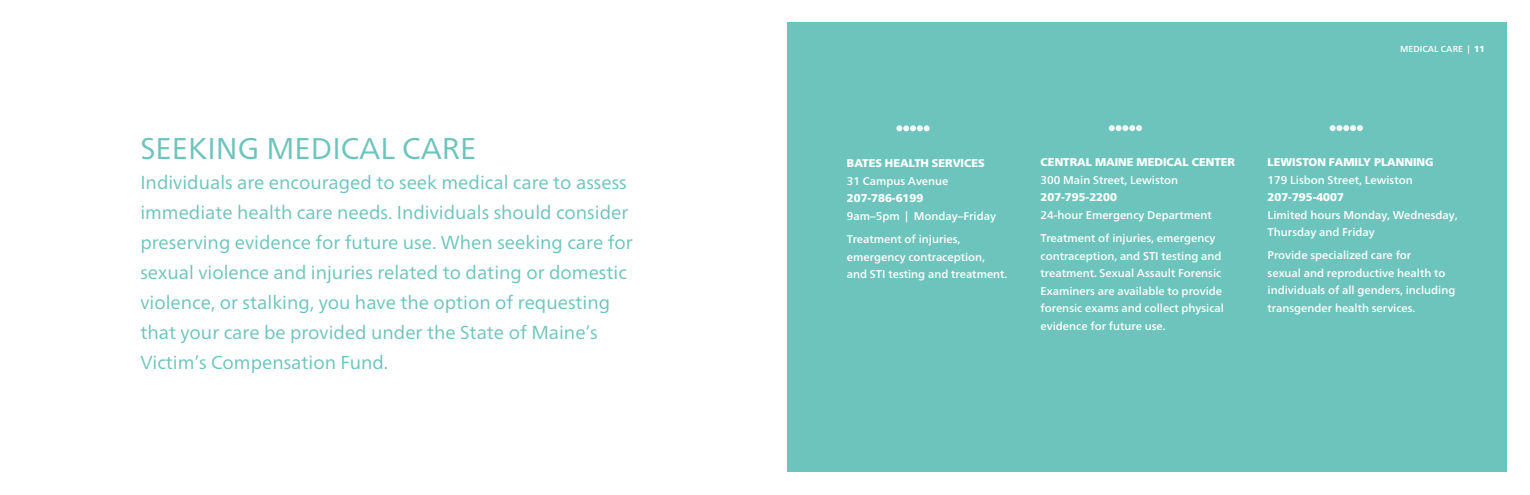
<style>
.page{position:relative;width:1530px;height:495px;background:#fff}
.page>*{position:absolute;margin:0;border:0;box-sizing:border-box;transform-origin:0 0}
.t1{font:30px "Frutiger Neue LT Pro";color:#6dc4bc}
.t2{font:18.75px/30px "Frutiger Neue LT Pro";color:#6dc4bc}
.t3{font:500 11.25px/17.5px "Frutiger Neue LT Pro";color:#fff}
.t4{font:900 11.25px "Frutiger Neue LT Pro";color:#fff}
.t5{font:500 8.75px "Frutiger Neue LT Pro";color:#fff}
.s1{font-weight:900}
</style>
<div class="page">
<div style="left:788px;top:22px;width:720px;height:450px;background:#6dc4bc"></div>
<svg style="left:896px;top:125px;width:34px;height:6px"></svg>
<svg style="left:1109px;top:125px;width:33px;height:6px"></svg>
<svg style="left:1330px;top:125px;width:33px;height:6px"></svg>
<h1 class="t1" style="left:140px;top:130px;width:338px">SEEKING MEDICAL CARE</h1>
<p class="t2" style="left:140px;top:167px;width:494px">Individuals are encouraged to seek medical care to assess immediate health care needs. Individuals should consider preserving evidence for future use. When seeking care for sexual violence and injuries related to dating or domestic violence, or stalking, you have the option of requesting that your care be provided under the State of Maine’s Victim’s Compensation Fund.</p>
<p class="t5" style="left:1400px;top:43px;width:86px">MEDICAL CARE | <span class="s1">11</span></p>
<p class="t4" style="left:847px;top:157px;width:139px">BATES HEALTH SERVICES</p>
<p class="t3" style="left:847px;top:172px;width:103px">31 Campus Avenue</p>
<p class="t4" style="left:847px;top:192px;width:78px">207-786-6199</p>
<p class="t3" style="left:847px;top:204px;width:151px;line-height:23.1px">9am–5pm | Monday–Friday<br>Treatment of injuries,</p>
<p class="t3" style="left:847px;top:248px;width:162px">emergency contraception, and STI testing and treatment.</p>
<p class="t4" style="left:1041px;top:156px;width:196px">CENTRAL MAINE MEDICAL CENTER</p>
<p class="t3" style="left:1041px;top:171px;width:139px">300 Main Street, Lewiston</p>
<p class="t4" style="left:1041px;top:191px;width:78px">207-795-2200</p>
<p class="t3" style="left:1041px;top:203px;width:176px;line-height:23.1px">24-hour Emergency Department<br>Treatment of injuries, emergency</p>
<p class="t3" style="left:1041px;top:247px;width:185px">contraception, and STI testing and treatment. Sexual Assault Forensic Examiners are available to provide forensic exams and collect physical evidence for future use.</p>
<p class="t4" style="left:1268px;top:155px;width:167px">LEWISTON FAMILY PLANNING</p>
<p class="t3" style="left:1268px;top:171px;width:147px">179 Lisbon Street, Lewiston</p>
<p class="t4" style="left:1268px;top:190px;width:78px">207-795-4007</p>
<p class="t3" style="left:1268px;top:206px;width:192px">Limited hours Monday, Wednesday,<br>Thursday and Friday</p>
<p class="t3" style="left:1268px;top:246px;width:189px">Provide specialized care for<br>sexual and reproductive health to individuals of all genders, including transgender health services.</p>
</div>
